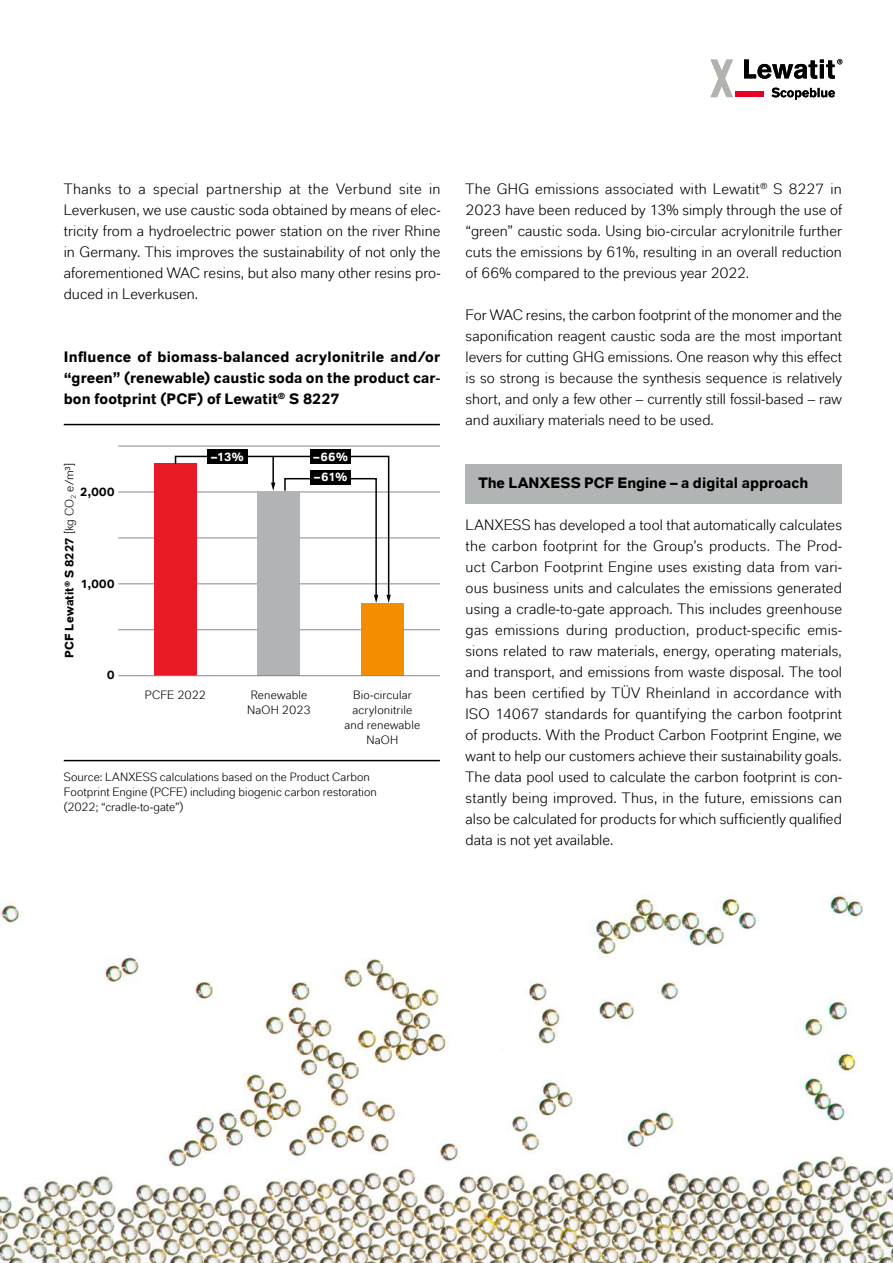
<style>
.page{position:relative;width:893px;height:1263px;background:#fff}
.page>*{position:absolute;margin:0;border:0;box-sizing:border-box;transform-origin:0 0}
.t1{font:15px/21px "Lanxess";color:#000;text-align:justify}
.t2{font:700 15px/21px "Lanxess";letter-spacing:.005em;color:#000;text-align:justify}
.t3{font:12px/15px "Lanxess";letter-spacing:.01em;color:#000;text-align:center}
.t4{font:700 12px "Lanxess";letter-spacing:.02em;color:#000}
.t5{font:700 12px/20.2px "Lanxess";color:#fff}
.s1{font-weight:400}
</style>
<div class="page">
<hr style="left:64px;top:424px;width:376px;height:1px;background:#000">
<hr style="left:64px;top:760px;width:376px;height:1px;background:#000">
<img style="left:0;top:894px;width:893px;height:369px">
<div style="left:466px;top:464px;width:376px;height:39px;background:#b1b4b4"></div>
<hr style="left:118px;top:492px;width:322px;height:1px;background:#878988">
<hr style="left:118px;top:537px;width:322px;height:1px;background:#878988">
<hr style="left:118px;top:583px;width:322px;height:1px;background:#878988">
<hr style="left:118px;top:629px;width:322px;height:1px;background:#878988">
<hr style="left:118px;top:446px;width:322px;height:1px;background:#878988">
<div style="left:258px;top:491px;width:42px;height:185px;background:#b1b4b4"></div>
<div style="left:361px;top:603px;width:43px;height:73px;background:#f48e00"></div>
<div style="left:154px;top:464px;width:43px;height:212px;background:#e81b24"></div>
<hr style="left:118px;top:675px;width:322px;height:1px;background:#878988">
<svg style="left:174px;top:455px;width:217px;height:148px"></svg>
<div style="left:207px;top:449px;width:41px;height:15px;background:#000"></div>
<div style="left:310px;top:449px;width:41px;height:15px;background:#000"></div>
<div style="left:310px;top:470px;width:41px;height:15px;background:#000"></div>
<div style="left:736px;top:92px;width:28px;height:5px;background:#e70023"></div>
<svg style="left:710px;top:60px;width:23px;height:37px"></svg>
<svg style="left:744px;top:59px;width:98px;height:20px"></svg>
<svg style="left:771px;top:88px;width:64px;height:12px"></svg>
<p class="t1" style="left:64px;top:178px;width:378px">Thanks to a special partnership at the Verbund site in Leverkusen, we use caustic soda obtained by means of elec&shy;tricity from a hydroelectric power station on the river Rhine in Germany. This improves the sustainability of not only the aforementioned WAC resins, but also many other resins pro&shy;duced in Leverkusen.</p>
<p class="t1" style="left:466px;top:178px;width:378px">The GHG emissions associated with Lewatit<sup>®</sup> S 8227 in 2023 have been reduced by 13% simply through the use of “green” caustic soda. Using bio-circular acrylonitrile further cuts the emissions by 61%, resulting in an overall reduction of 66% compared to the previous year 2022.</p>
<p class="t1" style="left:466px;top:304px;width:378px">For WAC resins, the carbon footprint of the monomer and the saponification reagent caustic soda are the most important levers for cutting GHG emissions. One reason why this effect is so strong is because the synthesis sequence is relatively short, and only a few other – currently still fossil-based – raw and auxiliary materials need to be used.</p>
<p class="t2" style="left:64px;top:346px;width:378px">Influence of biomass-balanced acrylonitrile and/or “green” (renewable) caustic soda on the product car&shy;bon footprint (PCF) of Lewatit<sup>®</sup> S 8227</p>
<p class="t4" style="left:62px;top:658px;width:197px;rotate:-90deg">PCF Lewatit<sup>®</sup> S 8227 <span class="s1">[kg CO</span><sub>2</sub> <span class="s1">e/m³]</span></p>
<p class="t4" style="left:80px;top:484px;width:36px">2,000</p>
<p class="t4" style="left:81px;top:576px;width:35px">1,000</p>
<p class="t4" style="left:107px;top:668px;width:9px">0</p>
<p class="t5" style="left:211px;top:446px;width:34px">–13%</p>
<p class="t5" style="left:313px;top:446px;width:36px">–66% –61%</p>
<p class="t3" style="left:145px;top:687px;width:63px">PCFE 2022</p>
<p class="t3" style="left:247px;top:687px;width:65px">Renewable<br>NaOH 2023</p>
<p class="t3" style="left:345px;top:687px;width:77px">Bio-circular acrylonitrile and renewable<br>NaOH</p>
<p class="t3" style="left:64px;top:769px;width:315px;text-align:left">Source: LANXESS calculations based on the Product Carbon<br>Footprint Engine (PCFE) including biogenic carbon restoration (2022; “cradle-to-gate”)</p>
<p class="t2" style="left:478px;top:472px;width:332px">The LANXESS PCF Engine – a digital approach</p>
<p class="t1" style="left:466px;top:514px;width:378px">LANXESS has developed a tool that automatically calculates the carbon footprint for the Group’s products. The Prod&shy;uct Carbon Footprint Engine uses existing data from vari&shy;ous business units and calculates the emissions generated using a cradle-to-gate approach. This includes greenhouse gas emissions during production, product-specific emis&shy;sions related to raw materials, energy, operating materials, and transport, and emissions from waste disposal. The tool has been certified by TÜV Rheinland in accordance with ISO 14067 standards for quantifying the carbon footprint of products. With the Product Carbon Footprint Engine, we want to help our customers achieve their sustainability goals.<br>The data pool used to calculate the carbon footprint is con&shy;stantly being improved. Thus, in the future, emissions can also be calculated for products for which sufficiently qualified data is not yet available.</p>
</div>
